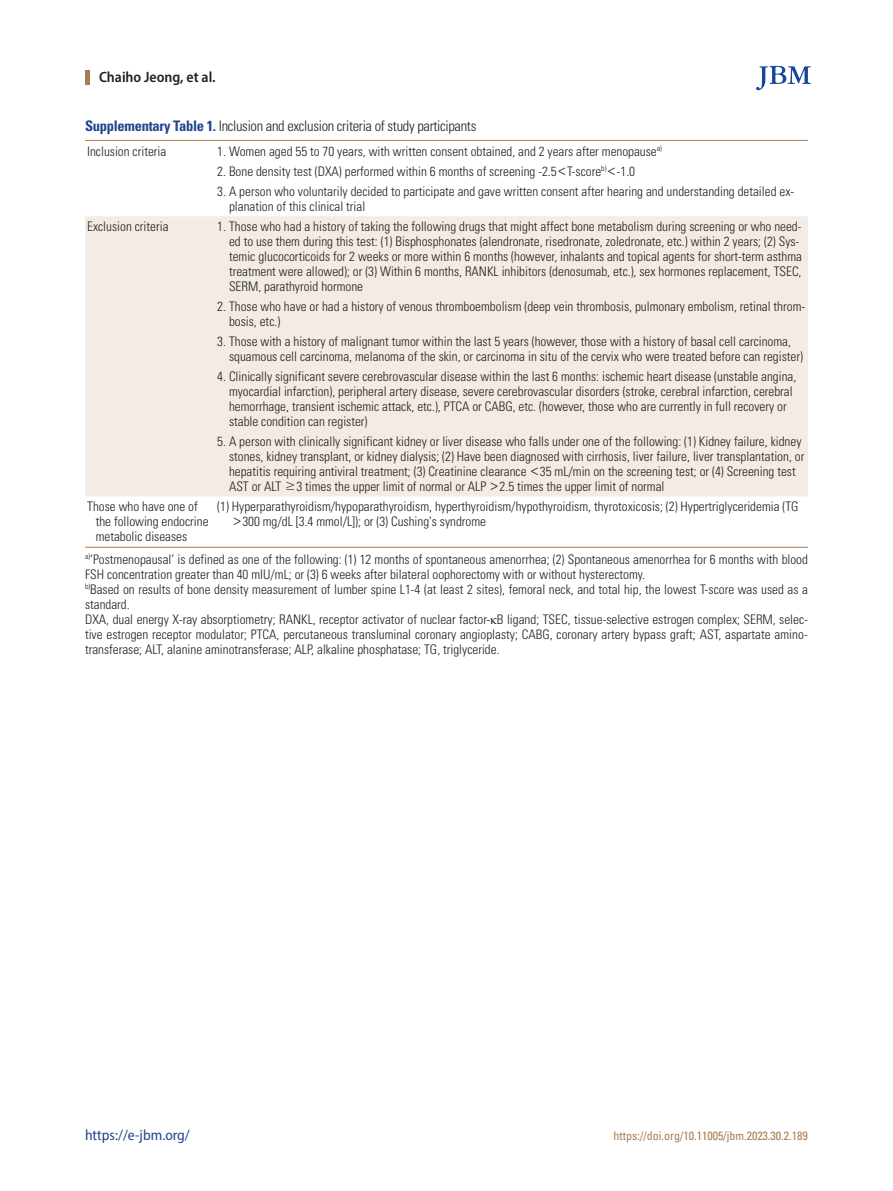
<style>
.page{position:relative;width:893px;height:1191px;background:#fff}
.page>*{position:absolute;margin:0;border:0;box-sizing:border-box;transform-origin:0 0}
.t1{font:semi-condensed 15px "Myriad Pro";color:#21448d}
.jbm_하시라-이름{font:600 semi-condensed 15px "Myriad Pro";color:#231f20}
.jbm_표그림캡션{font:300 condensed 14.55px "Univers LT Std";letter-spacing:-.02em;color:#231f20}
.jbm_표본문{font:300 condensed 13.2px/15px "Univers LT Std";color:#231f20}
.t2{font:condensed 12px "Univers LT Std";color:#a97b50}
.s1{font-weight:700;color:#21448d}
.s2{font-family:"Dotum";font-weight:400;font-stretch:normal}
.s3{font-family:"Times New Roman";font-weight:400;font-stretch:normal}
</style>
<div class="page">
<hr style="left:85px;top:70px;width:4px;height:15px;background:#a97b50">
<svg style="left:756px;top:66px;width:55px;height:24px"></svg>
<div style="left:85px;top:216px;width:723px;height:280px;background:#f3ece5"></div>
<hr style="left:85px;top:547px;width:130px;height:1px;background:#a97b50">
<hr style="left:215px;top:547px;width:593px;height:1px;background:#a97b50">
<hr style="left:85px;top:140px;width:130px;height:1px;background:#a97b50">
<hr style="left:215px;top:140px;width:593px;height:1px;background:#a97b50">
<p class="jbm_하시라-이름" style="left:99px;top:68px;width:118px">Chaiho Jeong, et al.</p>
<p class="jbm_표그림캡션" style="left:85px;top:117px;width:393px"><span class="s1">Supplementary Table 1.</span> Inclusion and exclusion criteria of study participants</p>
<p class="jbm_표본문" style="left:87px;top:143px;width:81px">Inclusion criteria</p>
<p class="jbm_표본문" style="left:217px;top:143px;width:446px">1. Women aged 55 to 70 years, with written consent obtained, and 2 years after menopause<sup>a)</sup></p>
<p class="jbm_표본문" style="left:217px;top:163px;width:419px">2. Bone density test (DXA) performed within 6 months of screening -2.5<span class="s2">&lt;</span>T-score<sup>b)</sup><span class="s2">&lt;</span>-1.0</p>
<p class="jbm_표본문" style="left:229px;top:183px;width:567px;text-indent:-12px">3. A person who voluntarily decided to participate and gave written consent after hearing and understanding detailed ex&shy;planation of this clinical trial</p>
<p class="jbm_표본문" style="left:87px;top:218px;width:83px">Exclusion criteria</p>
<p class="jbm_표본문" style="left:229px;top:218px;width:575px;text-indent:-12px">1. Those who had a history of taking the following drugs that might affect bone metabolism during screening or who need&shy;ed to use them during this test: (1) Bisphosphonates (alendronate, risedronate, zoledronate, etc.) within 2 years; (2) Sys&shy;temic glucocorticoids for 2 weeks or more within 6 months (however, inhalants and topical agents for short-term asthma treatment were allowed); or (3) Within 6 months, RANKL inhibitors (denosumab, etc.), sex hormones replacement, TSEC, SERM, parathyroid hormone</p>
<p class="jbm_표본문" style="left:229px;top:298px;width:578px;text-indent:-12px">2. Those who have or had a history of venous thromboembolism (deep vein thrombosis, pulmonary embolism, retinal throm&shy;bosis, etc.)</p>
<p class="jbm_표본문" style="left:229px;top:333px;width:575px;text-indent:-12px">3. Those with a history of malignant tumor within the last 5 years (however, those with a history of basal cell carcinoma, squamous cell carcinoma, melanoma of the skin, or carcinoma in situ of the cervix who were treated before can register)</p>
<p class="jbm_표본문" style="left:229px;top:368px;width:569px;text-indent:-12px">4. Clinically significant severe cerebrovascular disease within the last 6 months: ischemic heart disease (unstable angina, myocardial infarction), peripheral artery disease, severe cerebrovascular disorders (stroke, cerebral infarction, cerebral hemorrhage, transient ischemic attack, etc.), PTCA or CABG, etc. (however, those who are currently in full recovery or stable condition can register)</p>
<p class="jbm_표본문" style="left:229px;top:433px;width:577px;text-indent:-12px">5. A person with clinically significant kidney or liver disease who falls under one of the following: (1) Kidney failure, kidney stones, kidney transplant, or kidney dialysis; (2) Have been diagnosed with cirrhosis, liver failure, liver transplantation, or hepatitis requiring antiviral treatment; (3) Creatinine clearance <span class="s2">&lt;</span>35 mL/min on the screening test; or (4) Screening test AST or ALT <span class="s2">≥</span>3 times the upper limit of normal or ALP <span class="s2">&gt;</span>2.5 times the upper limit of normal</p>
<p class="jbm_표본문" style="left:96px;top:498px;width:114px;text-indent:-9px">Those who have one of the following endocrine metabolic diseases</p>
<p class="jbm_표본문" style="left:233px;top:498px;width:567px;text-indent:-16px">(1) Hyperparathyroidism/hypoparathyroidism, hyperthyroidism/hypothyroidism, thyrotoxicosis; (2) Hypertriglyceridemia (TG <span class="s2">&gt;</span>300 mg/dL [3.4 mmol/L]); or (3) Cushing's syndrome</p>
<p class="jbm_표본문" style="left:85px;top:552px;width:724px"><sup>a)</sup>‘Postmenopausal’ is defined as one of the following: (1) 12 months of spontaneous amenorrhea; (2) Spontaneous amenorrhea for 6 months with blood<br>FSH concentration greater than 40 mIU/mL; or (3) 6 weeks after bilateral oophorectomy with or without hysterectomy.</p>
<p class="jbm_표본문" style="left:85px;top:582px;width:724px"><sup>b)</sup>Based on results of bone density measurement of lumber spine L1-4 (at least 2 sites), femoral neck, and total hip, the lowest T-score was used as a standard.</p>
<p class="jbm_표본문" style="left:85px;top:612px;width:724px;text-align:justify">DXA, dual energy X-ray absorptiometry; RANKL, receptor activator of nuclear factor-<span class="s3">κ</span>B ligand; TSEC, tissue-selective estrogen complex; SERM, selec&shy;tive estrogen receptor modulator; PTCA, percutaneous transluminal coronary angioplasty; CABG, coronary artery bypass graft; AST, aspartate amino&shy;transferase; ALT, alanine aminotransferase; ALP, alkaline phosphatase; TG, triglyceride.</p>
<p class="t1" style="left:85px;top:1125px;width:106px">https://e-jbm.org/</p>
<p class="t2" style="left:613px;top:1127px;width:196px">https://doi.org/10.11005/jbm.2023.30.2.189</p>
</div>
